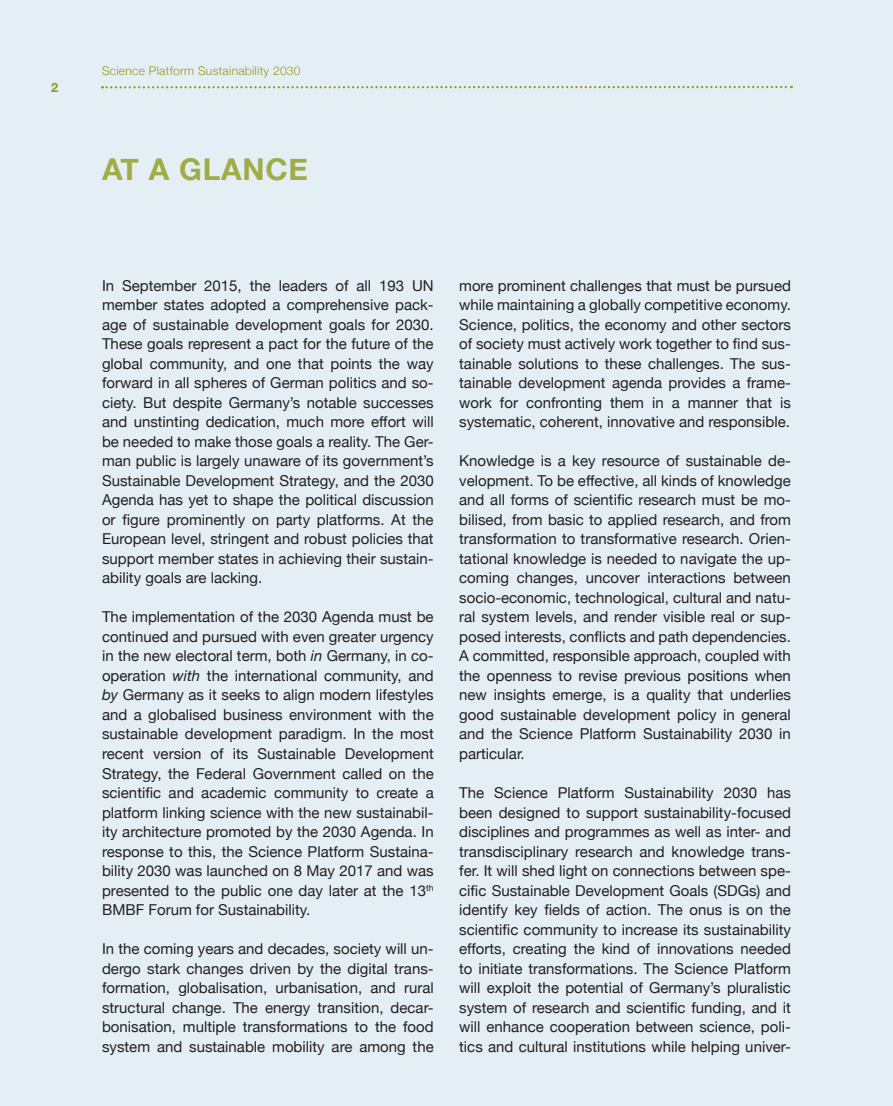
<style>
.page{position:relative;width:893px;height:1106px;background:#e4eff5}
.page>*{position:absolute;margin:0;border:0;box-sizing:border-box;transform-origin:0 0}
.t1{font:700 30px "Helvetica Neue";letter-spacing:.025em;color:#a0ac45}
.t2{font:15px/19.5px "Helvetica Neue";color:#231f20;text-align:justify}
.t3{font:700 12.75px "Helvetica Neue";color:#8b9b1c}
.t4{font:300 12px "Helvetica Neue";letter-spacing:.025em;color:#8b9b1c}
.s1{font-style:italic}
</style>
<div class="page">
<svg style="left:102px;top:86px;width:690px;height:2px"></svg>
<p class="t3" style="left:51px;top:80px;width:9px">2</p>
<p class="t4" style="left:102px;top:64px;width:200px">Science Platform Sustainability 2030</p>
<h1 class="t1" style="left:102px;top:151px;width:207px">AT A GLANCE</h1>
<p class="t2" style="left:102px;top:275px;width:333px">In September 2015, the leaders of all 193 UN member states adopted a comprehensive pack&shy;age of sustainable development goals for 2030.<br>These goals represent a pact for the future of the global community, and one that points the way forward in all spheres of German politics and so&shy;ciety. But despite Germany’s notable successes and unstinting dedication, much more effort will be needed to make those goals a reality. The Ger&shy;man public is largely unaware of its government’s Sustainable Development Strategy, and the 2030<br>Agenda has yet to shape the political discussion or figure prominently on party platforms. At the European level, stringent and robust policies that support member states in achieving their sustain&shy;ability goals are lacking.</p>
<p class="t2" style="left:102px;top:607px;width:333px">The implementation of the 2030 Agenda must be continued and pursued with even greater urgency in the new electoral term, both <span class="s1">in</span> Germany, in co&shy;operation <span class="s1">with</span> the international community, and <span class="s1">by</span> Germany as it seeks to align modern lifestyles and a globalised business environment with the sustainable development paradigm. In the most recent version of its Sustainable Development Strategy, the Federal Government called on the scientific and academic community to create a platform linking science with the new sustainabil&shy;ity architecture promoted by the 2030 Agenda. In response to this, the Science Platform Sustaina&shy;bility 2030 was launched on 8 May 2017 and was presented to the public one day later at the 13<sup>th </sup>BMBF Forum for Sustainability.</p>
<p class="t2" style="left:102px;top:938px;width:333px">In the coming years and decades, society will un&shy;dergo stark changes driven by the digital trans&shy;formation, globalisation, urbanisation, and rural structural change. The energy transition, decar&shy;bonisation, multiple transformations to the food system and sustainable mobility are among the</p>
<p class="t2" style="left:459px;top:275px;width:333px">more prominent challenges that must be pursued while maintaining a globally competitive economy.<br>Science, politics, the economy and other sectors of society must actively work together to find sus&shy;tainable solutions to these challenges. The sus&shy;tainable development agenda provides a frame&shy;work for confronting them in a manner that is systematic, coherent, innovative and responsible.</p>
<p class="t2" style="left:459px;top:451px;width:333px">Knowledge is a key resource of sustainable de&shy;velopment. To be effective, all kinds of knowledge and all forms of scientific research must be mo&shy;bilised, from basic to applied research, and from transformation to transformative research. Orien&shy;tational knowledge is needed to navigate the up&shy;coming changes, uncover interactions between socio-economic, technological, cultural and natu&shy;ral system levels, and render visible real or sup&shy;posed interests, conflicts and path dependencies.<br>A committed, responsible approach, coupled with the openness to revise previous positions when new insights emerge, is a quality that underlies good sustainable development policy in general and the Science Platform Sustainability 2030 in particular.</p>
<p class="t2" style="left:459px;top:782px;width:333px">The Science Platform Sustainability 2030 has been designed to support sustainability-focused disciplines and programmes as well as inter- and transdisciplinary research and knowledge trans&shy;fer. It will shed light on connections between spe&shy;cific Sustainable Development Goals (SDGs) and identify key fields of action. The onus is on the scientific community to increase its sustainability efforts, creating the kind of innovations needed to initiate transformations. The Science Platform will exploit the potential of Germany’s pluralistic system of research and scientific funding, and it will enhance cooperation between science, poli&shy;tics and cultural institutions while helping univer-</p>
</div>
